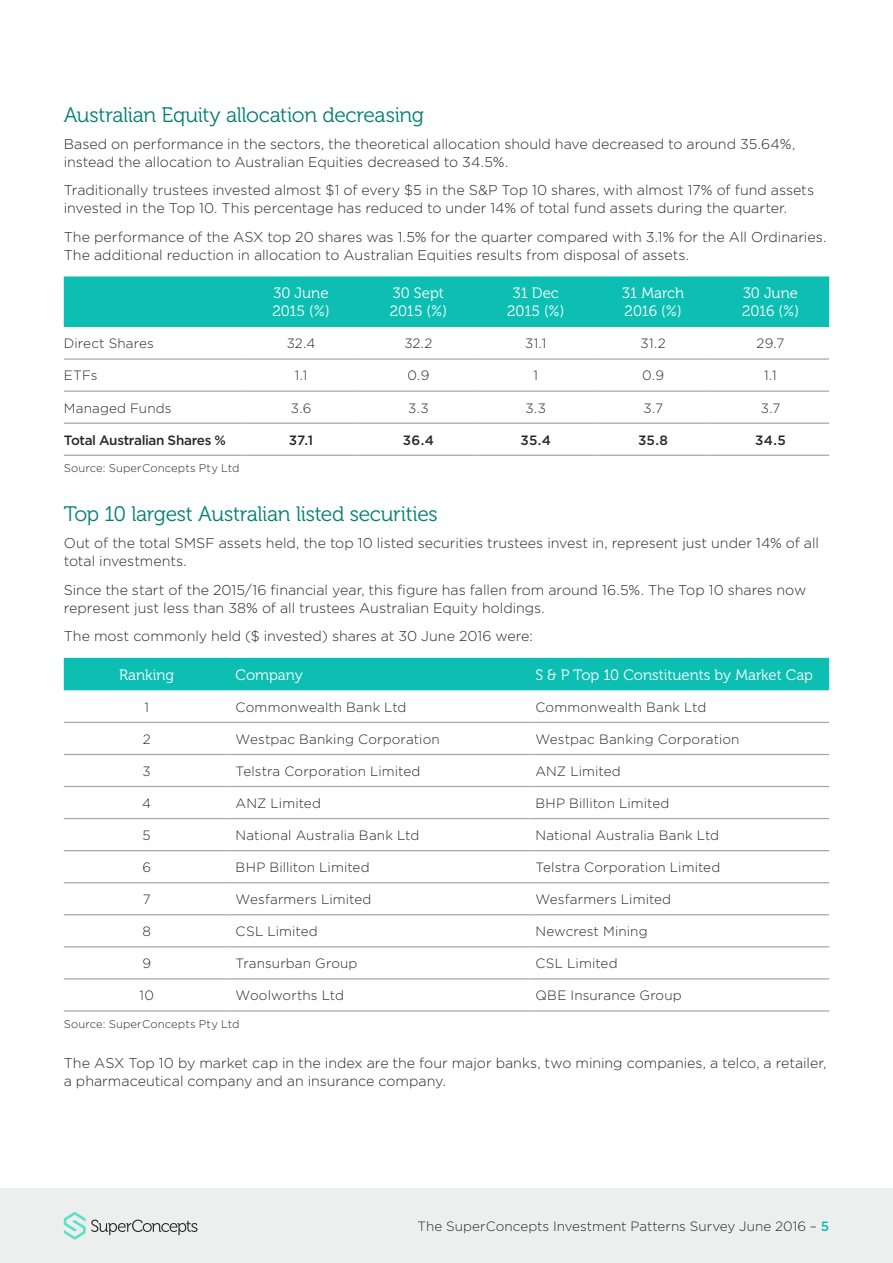
<style>
.page{position:relative;width:893px;height:1263px;background:#fff}
.page>*{position:absolute;margin:0;border:0;box-sizing:border-box;transform-origin:0 0}
.t1{font:21px "Museo 300";letter-spacing:-.015em;color:#037f73}
.t2{font:15px/18px "Museo 300";color:#fff}
.t3{font:300 14.25px/18px "Gotham";letter-spacing:-.005em;color:#282828}
.t4{font:300 13.5px "Gotham";letter-spacing:.01em;color:#282828}
.t5{font:500 13.5px "Gotham";letter-spacing:-.025em;color:#282828}
.t6{font:300 11.25px "Gotham";letter-spacing:.01em;color:#282828}
.s1{font-weight:500;color:#0dbeb2}
</style>
<div class="page">
<div style="left:0;top:1188px;width:893px;height:75px;background:#edeeee"></div>
<svg style="left:64px;top:1212px;width:133px;height:27px"></svg>
<div style="left:64px;top:276px;width:765px;height:51px;background:#0dbeb2"></div>
<hr style="left:64px;top:358px;width:178px;height:2px;background:#a9a9a9">
<hr style="left:242px;top:358px;width:118px;height:2px;background:#a9a9a9">
<hr style="left:360px;top:358px;width:117px;height:2px;background:#a9a9a9">
<hr style="left:477px;top:358px;width:117px;height:2px;background:#a9a9a9">
<hr style="left:594px;top:358px;width:118px;height:2px;background:#a9a9a9">
<hr style="left:712px;top:358px;width:117px;height:2px;background:#a9a9a9">
<hr style="left:64px;top:390px;width:178px;height:2px;background:#a9a9a9">
<hr style="left:242px;top:390px;width:118px;height:2px;background:#a9a9a9">
<hr style="left:360px;top:390px;width:117px;height:2px;background:#a9a9a9">
<hr style="left:477px;top:390px;width:117px;height:2px;background:#a9a9a9">
<hr style="left:594px;top:390px;width:118px;height:2px;background:#a9a9a9">
<hr style="left:712px;top:390px;width:117px;height:2px;background:#a9a9a9">
<hr style="left:64px;top:422px;width:178px;height:2px;background:#a9a9a9">
<hr style="left:242px;top:422px;width:118px;height:2px;background:#a9a9a9">
<hr style="left:360px;top:422px;width:117px;height:2px;background:#a9a9a9">
<hr style="left:477px;top:422px;width:117px;height:2px;background:#a9a9a9">
<hr style="left:594px;top:422px;width:118px;height:2px;background:#a9a9a9">
<hr style="left:712px;top:422px;width:117px;height:2px;background:#a9a9a9">
<hr style="left:64px;top:455px;width:178px;height:1px;background:#a9a9a9">
<hr style="left:242px;top:455px;width:118px;height:1px;background:#a9a9a9">
<hr style="left:360px;top:455px;width:117px;height:1px;background:#a9a9a9">
<hr style="left:477px;top:455px;width:117px;height:1px;background:#a9a9a9">
<hr style="left:594px;top:455px;width:118px;height:1px;background:#a9a9a9">
<hr style="left:712px;top:455px;width:117px;height:1px;background:#a9a9a9">
<div style="left:64px;top:658px;width:765px;height:32px;background:#0dbeb2"></div>
<hr style="left:64px;top:722px;width:166px;height:1px;background:#a9a9a9">
<hr style="left:230px;top:722px;width:299px;height:1px;background:#a9a9a9">
<hr style="left:529px;top:722px;width:300px;height:1px;background:#a9a9a9">
<hr style="left:64px;top:754px;width:166px;height:1px;background:#a9a9a9">
<hr style="left:230px;top:754px;width:299px;height:1px;background:#a9a9a9">
<hr style="left:529px;top:754px;width:300px;height:1px;background:#a9a9a9">
<hr style="left:64px;top:786px;width:166px;height:1px;background:#a9a9a9">
<hr style="left:230px;top:786px;width:299px;height:1px;background:#a9a9a9">
<hr style="left:529px;top:786px;width:300px;height:1px;background:#a9a9a9">
<hr style="left:64px;top:818px;width:166px;height:1px;background:#a9a9a9">
<hr style="left:230px;top:818px;width:299px;height:1px;background:#a9a9a9">
<hr style="left:529px;top:818px;width:300px;height:1px;background:#a9a9a9">
<hr style="left:64px;top:850px;width:166px;height:1px;background:#a9a9a9">
<hr style="left:230px;top:850px;width:299px;height:1px;background:#a9a9a9">
<hr style="left:529px;top:850px;width:300px;height:1px;background:#a9a9a9">
<hr style="left:64px;top:882px;width:166px;height:1px;background:#a9a9a9">
<hr style="left:230px;top:882px;width:299px;height:1px;background:#a9a9a9">
<hr style="left:529px;top:882px;width:300px;height:1px;background:#a9a9a9">
<hr style="left:64px;top:914px;width:166px;height:1px;background:#a9a9a9">
<hr style="left:230px;top:914px;width:299px;height:1px;background:#a9a9a9">
<hr style="left:529px;top:914px;width:300px;height:1px;background:#a9a9a9">
<hr style="left:64px;top:946px;width:166px;height:1px;background:#a9a9a9">
<hr style="left:230px;top:946px;width:299px;height:1px;background:#a9a9a9">
<hr style="left:529px;top:946px;width:300px;height:1px;background:#a9a9a9">
<hr style="left:64px;top:978px;width:166px;height:1px;background:#a9a9a9">
<hr style="left:64px;top:1010px;width:166px;height:1px;background:#a9a9a9">
<hr style="left:230px;top:978px;width:299px;height:1px;background:#a9a9a9">
<hr style="left:230px;top:1010px;width:299px;height:1px;background:#a9a9a9">
<hr style="left:529px;top:978px;width:300px;height:1px;background:#a9a9a9">
<hr style="left:529px;top:1010px;width:300px;height:1px;background:#a9a9a9">
<h1 class="t1" style="left:64px;top:104px;width:362px">Australian Equity allocation decreasing</h1>
<p class="t3" style="left:64px;top:134px;width:733px">Based on performance in the sectors, the theoretical allocation should have decreased to around 35.64%, instead the allocation to Australian Equities decreased to 34.5%.</p>
<p class="t3" style="left:64px;top:181px;width:752px">Traditionally trustees invested almost $1 of every $5 in the S&amp;P Top 10 shares, with almost 17% of fund assets invested in the Top 10. This percentage has reduced to under 14% of total fund assets during the quarter.</p>
<p class="t3" style="left:64px;top:227px;width:764px">The performance of the ASX top 20 shares was 1.5% for the quarter compared with 3.1% for the All Ordinaries.<br>The additional reduction in allocation to Australian Equities results from disposal of assets.</p>
<p class="t2" style="left:272px;top:284px;width:59px">30 June<br>2015 (%)</p>
<p class="t2" style="left:390px;top:284px;width:59px">30 Sept<br>2015 (%)</p>
<p class="t2" style="left:507px;top:284px;width:59px;text-align:center">31 Dec<br>2015 (%)</p>
<p class="t2" style="left:622px;top:284px;width:63px">31 March<br>2016 (%)</p>
<p class="t2" style="left:742px;top:284px;width:59px">30 June<br>2016 (%)</p>
<p class="t4" style="left:64px;top:335px;width:92px">Direct Shares</p>
<p class="t4" style="left:287px;top:335px;width:30px">32.4</p>
<p class="t4" style="left:404px;top:335px;width:30px">32.2</p>
<p class="t4" style="left:525px;top:335px;width:23px">31.1</p>
<p class="t4" style="left:640px;top:335px;width:27px">31.2</p>
<p class="t4" style="left:756px;top:335px;width:29px">29.7</p>
<p class="t4" style="left:64px;top:367px;width:35px">ETFs</p>
<p class="t4" style="left:295px;top:367px;width:14px">1.1</p>
<p class="t4" style="left:407px;top:367px;width:23px">0.9</p>
<p class="t4" style="left:533px;top:367px;width:6px">1</p>
<p class="t4" style="left:642px;top:367px;width:23px">0.9</p>
<p class="t4" style="left:764px;top:367px;width:14px">1.1</p>
<p class="t4" style="left:64px;top:399px;width:109px">Managed Funds</p>
<p class="t4" style="left:291px;top:399px;width:22px">3.6</p>
<p class="t4" style="left:408px;top:399px;width:22px">3.3</p>
<p class="t4" style="left:525px;top:399px;width:22px">3.3</p>
<p class="t4" style="left:643px;top:399px;width:21px">3.7</p>
<p class="t4" style="left:761px;top:399px;width:21px">3.7</p>
<p class="t5" style="left:64px;top:431px;width:164px">Total Australian Shares %</p>
<p class="t5" style="left:289px;top:431px;width:26px">37.1</p>
<p class="t5" style="left:403px;top:431px;width:32px">36.4</p>
<p class="t5" style="left:521px;top:431px;width:32px">35.4</p>
<p class="t5" style="left:638px;top:431px;width:31px">35.8</p>
<p class="t5" style="left:755px;top:431px;width:32px">34.5</p>
<p class="t6" style="left:64px;top:461px;width:177px">Source: SuperConcepts Pty Ltd</p>
<h1 class="t1" style="left:64px;top:503px;width:376px">Top 10 largest Australian listed securities</h1>
<p class="t3" style="left:64px;top:533px;width:757px">Out of the total SMSF assets held, the top 10 listed securities trustees invest in, represent just under 14% of all total investments.</p>
<p class="t3" style="left:64px;top:580px;width:744px">Since the start of the 2015/16 financial year, this figure has fallen from around 16.5%. The Top 10 shares now represent just less than 38% of all trustees Australian Equity holdings.</p>
<p class="t3" style="left:64px;top:627px;width:471px">The most commonly held ($ invested) shares at 30 June 2016 were:</p>
<p class="t2" style="left:119px;top:666px;width:57px">Ranking</p>
<p class="t2" style="left:236px;top:666px;width:69px">Company</p>
<p class="t2" style="left:535px;top:666px;width:279px">S &amp; P Top 10 Constituents by Market Cap</p>
<p class="t4" style="left:144px;top:698px;width:6px">1</p>
<p class="t4" style="left:236px;top:698px;width:172px">Commonwealth Bank Ltd</p>
<p class="t4" style="left:535px;top:698px;width:172px">Commonwealth Bank Ltd</p>
<p class="t4" style="left:143px;top:730px;width:9px">2</p>
<p class="t4" style="left:236px;top:730px;width:206px">Westpac Banking Corporation</p>
<p class="t4" style="left:535px;top:730px;width:206px">Westpac Banking Corporation</p>
<p class="t4" style="left:143px;top:762px;width:10px">3</p>
<p class="t4" style="left:236px;top:762px;width:186px">Telstra Corporation Limited</p>
<p class="t4" style="left:535px;top:762px;width:87px">ANZ Limited</p>
<p class="t4" style="left:142px;top:795px;width:10px">4</p>
<p class="t4" style="left:236px;top:795px;width:87px">ANZ Limited</p>
<p class="t4" style="left:535px;top:795px;width:135px">BHP Billiton Limited</p>
<p class="t4" style="left:143px;top:827px;width:10px">5</p>
<p class="t4" style="left:236px;top:827px;width:185px">National Australia Bank Ltd</p>
<p class="t4" style="left:535px;top:827px;width:185px">National Australia Bank Ltd</p>
<p class="t4" style="left:142px;top:859px;width:10px">6</p>
<p class="t4" style="left:236px;top:859px;width:135px">BHP Billiton Limited</p>
<p class="t4" style="left:535px;top:859px;width:186px">Telstra Corporation Limited</p>
<p class="t4" style="left:143px;top:891px;width:9px">7</p>
<p class="t4" style="left:236px;top:891px;width:137px">Wesfarmers Limited</p>
<p class="t4" style="left:535px;top:891px;width:137px">Wesfarmers Limited</p>
<p class="t4" style="left:142px;top:923px;width:10px">8</p>
<p class="t4" style="left:236px;top:923px;width:84px">CSL Limited</p>
<p class="t4" style="left:535px;top:923px;width:114px">Newcrest Mining</p>
<p class="t4" style="left:142px;top:955px;width:10px">9</p>
<p class="t4" style="left:236px;top:955px;width:123px">Transurban Group</p>
<p class="t4" style="left:535px;top:955px;width:84px">CSL Limited</p>
<p class="t4" style="left:139px;top:987px;width:16px">10</p>
<p class="t4" style="left:236px;top:987px;width:110px">Woolworths Ltd</p>
<p class="t4" style="left:535px;top:987px;width:148px">QBE Insurance Group</p>
<p class="t6" style="left:64px;top:1016px;width:177px">Source: SuperConcepts Pty Ltd</p>
<p class="t3" style="left:64px;top:1053px;width:764px">The ASX Top 10 by market cap in the index are the four major banks, two mining companies, a telco, a retailer, a pharmaceutical company and an insurance company.</p>
<p class="t4" style="left:417px;top:1217px;width:413px">The SuperConcepts Investment Patterns Survey June 2016 – <span class="s1">5</span></p>
</div>
